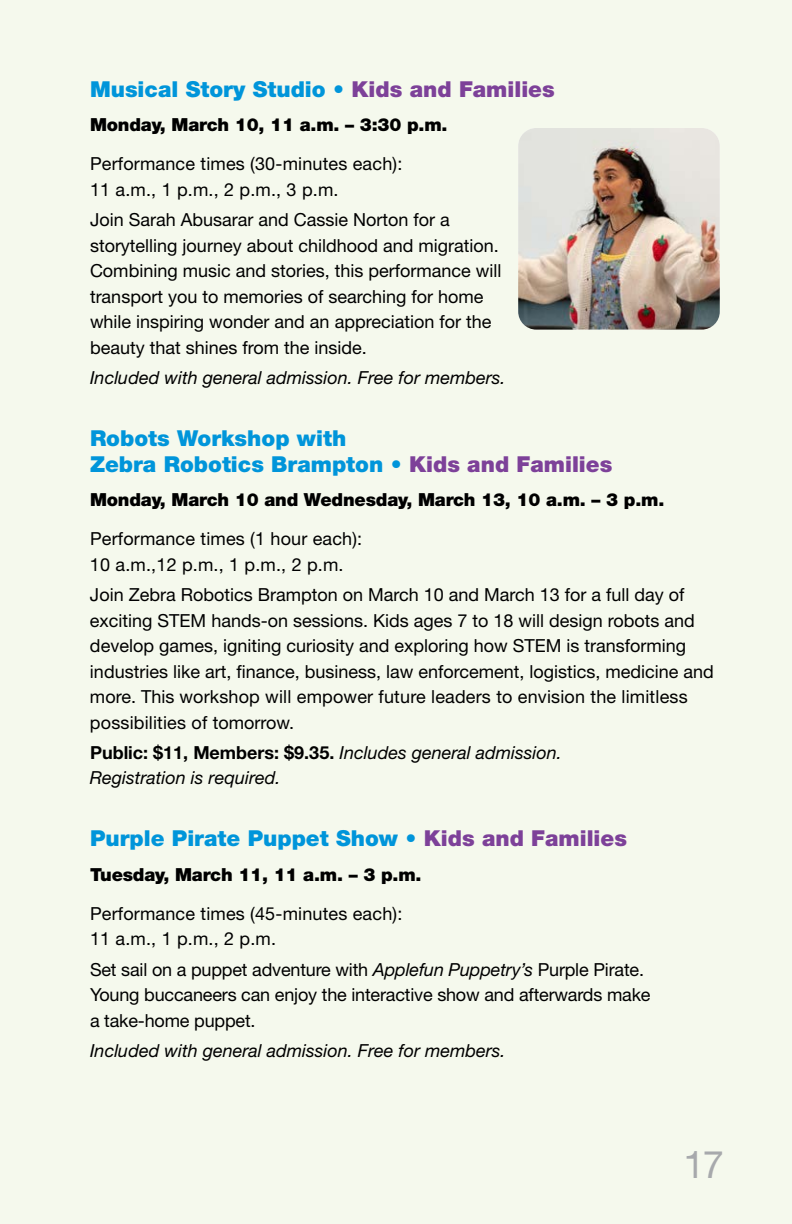
<style>
.page{position:relative;width:792px;height:1224px;background:#f5f9ed}
.page>*{position:absolute;margin:0;border:0;box-sizing:border-box;transform-origin:0 0}
.t1{font:38px "Helvetica Neue LT Std";color:#a7a9ac}
.H4_Program_title{font:900 22px/26px "Helvetica Neue LT Std";color:#0095da}
.P_events_text{font:18px/25.6px "Helvetica Neue LT Std";color:#000}
.P_events_text-2{font:italic 18px/25.6px "Helvetica Neue LT Std";color:#000}
.Dates{font:900 18px "Helvetica Neue LT Std";letter-spacing:-.01em;color:#000}
.s1{color:#7d4199}
.s2{font-weight:700;font-style:normal}
.s3{font-style:italic}
</style>
<div class="page">
<img style="left:518px;top:128px;width:202px;height:202px">
<h4 class="H4_Program_title" style="left:90px;top:76px;width:466px">Musical Story Studio • <span class="s1">Kids and Families</span></h4>
<p class="Dates" style="left:90px;top:114px;width:359px">Monday, March 10, 11 a.m. – 3:30 p.m.</p>
<p class="P_events_text" style="left:90px;top:151px;width:314px">Performance times (30-minutes each):<br>11 a.m., 1 p.m., 2 p.m., 3 p.m.</p>
<p class="P_events_text" style="left:90px;top:207px;width:413px">Join Sarah Abusarar and Cassie Norton for a storytelling journey about childhood and migration.<br>Combining music and stories, this performance will transport you to memories of searching for home while inspiring wonder and an appreciation for the beauty that shines from the inside.</p>
<p class="P_events_text-2" style="left:90px;top:364px;width:417px">Included with general admission. Free for members.</p>
<h4 class="H4_Program_title" style="left:90px;top:425px;width:524px">Robots Workshop with<br>Zebra Robotics Brampton • <span class="s1">Kids and Families</span></h4>
<p class="Dates" style="left:90px;top:489px;width:576px">Monday, March 10 and Wednesday, March 13, 10 a.m. – 3 p.m.</p>
<p class="P_events_text" style="left:90px;top:526px;width:274px">Performance times (1 hour each):<br>10 a.m.,12 p.m., 1 p.m., 2 p.m.</p>
<p class="P_events_text" style="left:90px;top:582px;width:625px">Join Zebra Robotics Brampton on March 10 and March 13 for a full day of exciting STEM hands-on sessions. Kids ages 7 to 18 will design robots and develop games, igniting curiosity and exploring how STEM is transforming industries like art, finance, business, law enforcement, logistics, medicine and more. This workshop will empower future leaders to envision the limitless possibilities of tomorrow.</p>
<p class="P_events_text-2" style="left:90px;top:739px;width:473px"><span class="s2">Public: $11, Members: $9.35.</span> Includes general admission.<br>Registration is required.</p>
<h4 class="H4_Program_title" style="left:90px;top:825px;width:539px">Purple Pirate Puppet Show • <span class="s1">Kids and Families</span></h4>
<p class="Dates" style="left:90px;top:864px;width:333px">Tuesday, March 11, 11 a.m. – 3 p.m.</p>
<p class="P_events_text" style="left:90px;top:901px;width:314px">Performance times (45-minutes each):<br>11 a.m., 1 p.m., 2 p.m.</p>
<p class="P_events_text" style="left:90px;top:956px;width:562px">Set sail on a puppet adventure with <span class="s3">Applefun Puppetry’s</span> Purple Pirate.<br>Young buccaneers can enjoy the interactive show and afterwards make a take-home puppet.</p>
<p class="P_events_text-2" style="left:90px;top:1037px;width:417px">Included with general admission. Free for members.</p>
<h1 class="t1" style="left:684px;top:1141px;width:42px">17</h1>
</div>
